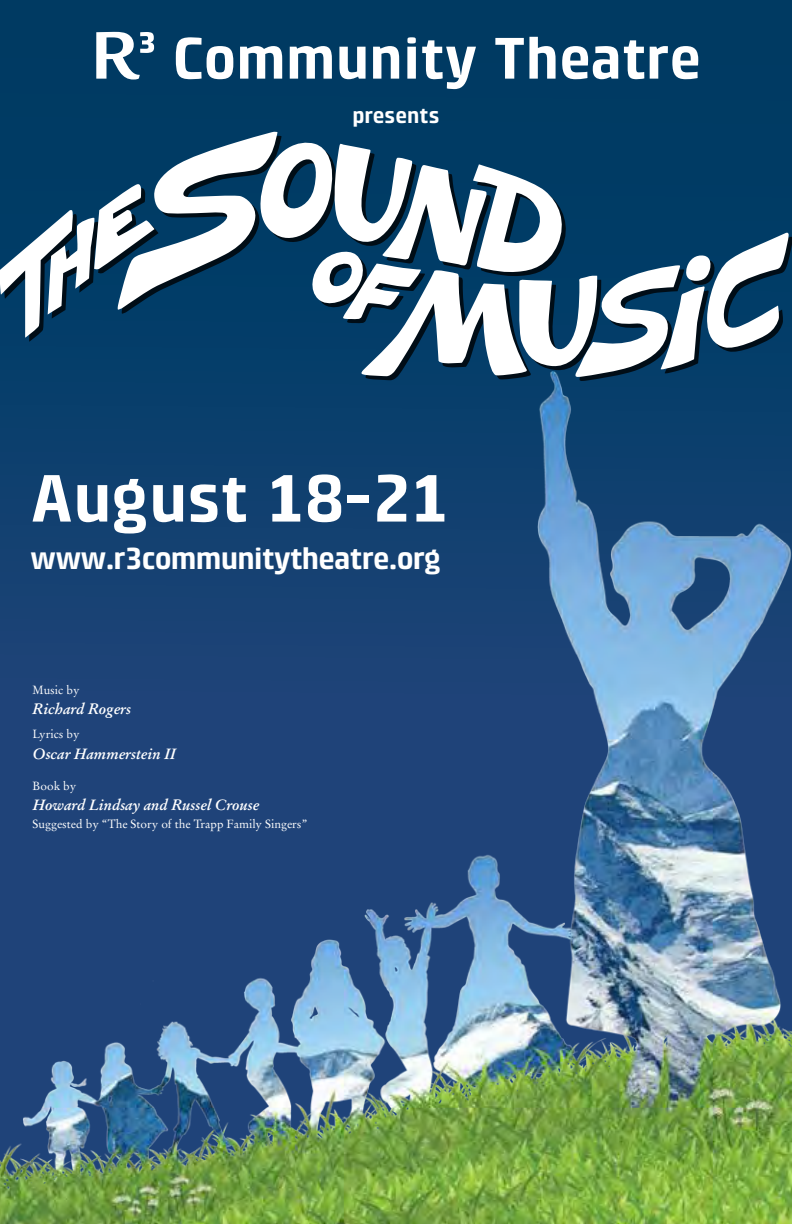
<style>
.page{position:relative;width:792px;height:1224px;background:#fff}
.page>*{position:absolute;margin:0;border:0;box-sizing:border-box;transform-origin:0 0}
.t1{font:700 68.4px "Klint Std";color:#fff}
.t2{font:700 59.8px "Klint Std";color:#fff}
.t3{font:700 31.2px "Klint Std";letter-spacing:-.03em;color:#fff}
.t4{font:700 22.2px "Klint Std";color:#fff}
.t5{font:italic 700 14.8px "Stempel Garamond LT Std";color:#fff}
.t6{font:11.8px "Stempel Garamond LT Std";color:#fff}
.s1{font-family:"Legacy Sans ITC Pro";font-size:73.2px}
</style>
<div class="page">
<img style="left:0;top:0;width:792px;height:1224px">
<h2 class="t2" style="left:91px;top:24px;width:612px"><span class="s1">R</span> Community Theatre</h2>
<h3 class="t4" style="left:352px;top:103px;width:89px">presents</h3>
<h1 class="t1" style="left:30px;top:459px;width:421px">August 18-21</h1>
<h3 class="t3" style="left:30px;top:541px;width:413px">www.r3communitytheatre.org</h3>
<p class="t6" style="left:32px;top:683px;width:49px">Music by</p>
<p class="t5" style="left:33px;top:700px;width:100px">Richard Rogers</p>
<p class="t6" style="left:32px;top:727px;width:49px">Lyrics by</p>
<p class="t5" style="left:32px;top:744px;width:145px">Oscar Hammerstein II</p>
<p class="t6" style="left:33px;top:779px;width:45px">Book by</p>
<p class="t6" style="left:33px;top:817px;width:276px">Suggested by “The Story of the Trapp Family Singers”</p>
<p class="t5" style="left:33px;top:796px;width:228px">Howard Lindsay and Russel Crouse</p>
</div>
